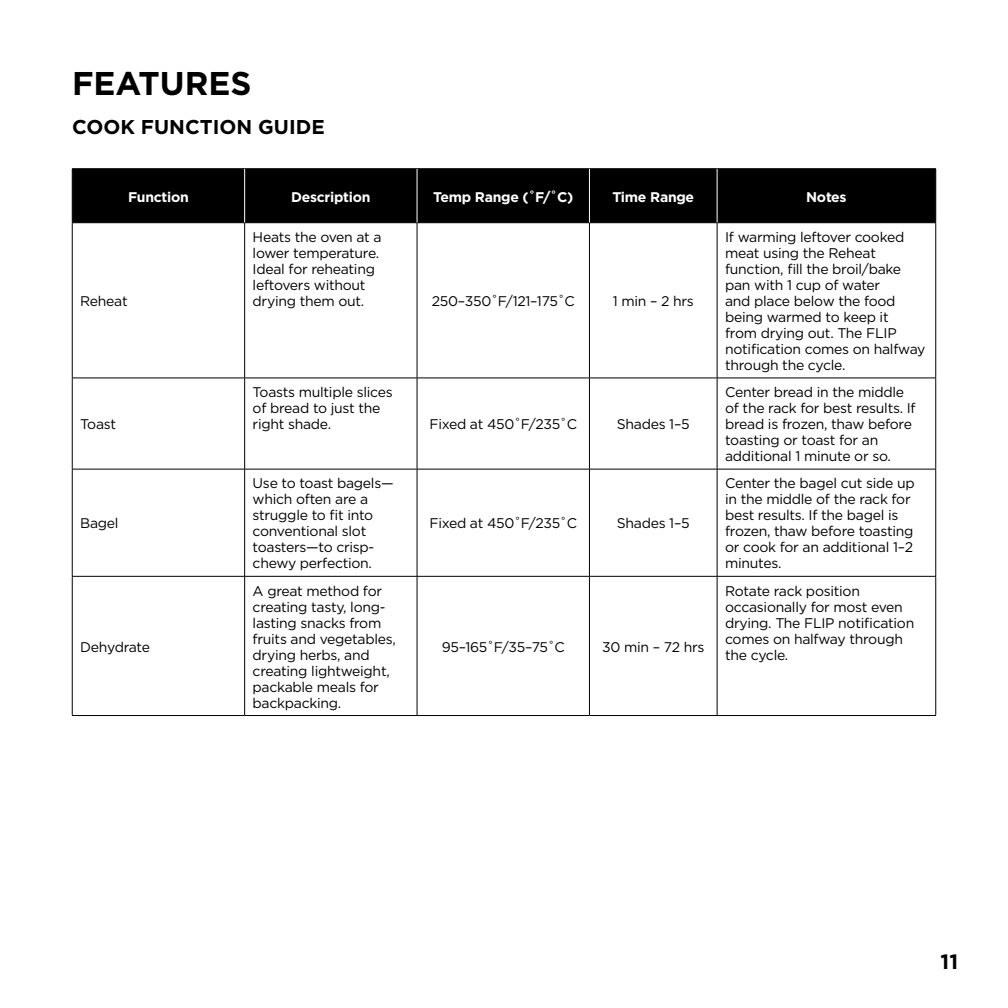
<style>
.page{position:relative;width:1008px;height:1008px;background:#fff}
.page>*{position:absolute;margin:0;border:0;box-sizing:border-box;transform-origin:0 0}
.t1{font:700 32.8px "Gotham";color:#000}
.t2{font:700 20.8px "Gotham";color:#000}
.t3{font:700 20px "Gotham";color:#000}
.t4{font:14px/16px "Gotham";letter-spacing:-.02em;color:#000}
.t5{font:700 14px "Gotham";letter-spacing:-.02em;color:#fff}
</style>
<div class="page">
<div style="left:73px;top:169px;width:862px;height:53px;background:#000"></div>
<hr style="left:72px;top:168px;width:173px;height:1px;background:#000">
<hr style="left:72px;top:169px;width:1px;height:53px;background:#000">
<hr style="left:245px;top:168px;width:172px;height:1px;background:#000">
<hr style="left:417px;top:168px;width:172px;height:1px;background:#000">
<hr style="left:589px;top:168px;width:128px;height:1px;background:#000">
<hr style="left:717px;top:168px;width:219px;height:1px;background:#000">
<hr style="left:935px;top:169px;width:1px;height:53px;background:#000">
<hr style="left:72px;top:222px;width:173px;height:1px;background:#000">
<hr style="left:245px;top:222px;width:172px;height:1px;background:#000">
<hr style="left:417px;top:222px;width:172px;height:1px;background:#000">
<hr style="left:589px;top:222px;width:128px;height:1px;background:#000">
<hr style="left:717px;top:222px;width:219px;height:1px;background:#000">
<hr style="left:72px;top:223px;width:1px;height:155px;background:#000">
<hr style="left:244px;top:223px;width:1px;height:155px;background:#000">
<hr style="left:417px;top:223px;width:1px;height:155px;background:#000">
<hr style="left:589px;top:223px;width:1px;height:155px;background:#000">
<hr style="left:717px;top:223px;width:1px;height:155px;background:#000">
<hr style="left:935px;top:223px;width:1px;height:155px;background:#000">
<hr style="left:72px;top:378px;width:173px;height:1px;background:#000">
<hr style="left:72px;top:378px;width:1px;height:91px;background:#000">
<hr style="left:245px;top:378px;width:172px;height:1px;background:#000">
<hr style="left:244px;top:378px;width:1px;height:91px;background:#000">
<hr style="left:417px;top:378px;width:172px;height:1px;background:#000">
<hr style="left:417px;top:378px;width:1px;height:91px;background:#000">
<hr style="left:589px;top:378px;width:128px;height:1px;background:#000">
<hr style="left:589px;top:378px;width:1px;height:91px;background:#000">
<hr style="left:717px;top:378px;width:219px;height:1px;background:#000">
<hr style="left:717px;top:378px;width:1px;height:91px;background:#000">
<hr style="left:935px;top:378px;width:1px;height:91px;background:#000">
<hr style="left:72px;top:469px;width:173px;height:1px;background:#000">
<hr style="left:72px;top:469px;width:1px;height:107px;background:#000">
<hr style="left:245px;top:469px;width:172px;height:1px;background:#000">
<hr style="left:244px;top:469px;width:1px;height:107px;background:#000">
<hr style="left:417px;top:469px;width:172px;height:1px;background:#000">
<hr style="left:417px;top:469px;width:1px;height:107px;background:#000">
<hr style="left:589px;top:469px;width:128px;height:1px;background:#000">
<hr style="left:589px;top:469px;width:1px;height:107px;background:#000">
<hr style="left:717px;top:469px;width:219px;height:1px;background:#000">
<hr style="left:717px;top:469px;width:1px;height:107px;background:#000">
<hr style="left:935px;top:469px;width:1px;height:107px;background:#000">
<hr style="left:72px;top:576px;width:173px;height:1px;background:#000">
<hr style="left:72px;top:577px;width:1px;height:138px;background:#000">
<hr style="left:245px;top:576px;width:172px;height:1px;background:#000">
<hr style="left:244px;top:577px;width:1px;height:138px;background:#000">
<hr style="left:417px;top:576px;width:172px;height:1px;background:#000">
<hr style="left:417px;top:577px;width:1px;height:138px;background:#000">
<hr style="left:589px;top:576px;width:128px;height:1px;background:#000">
<hr style="left:589px;top:577px;width:1px;height:138px;background:#000">
<hr style="left:717px;top:576px;width:219px;height:1px;background:#000">
<hr style="left:717px;top:577px;width:1px;height:138px;background:#000">
<hr style="left:935px;top:577px;width:1px;height:138px;background:#000">
<hr style="left:72px;top:715px;width:173px;height:1px;background:#000">
<hr style="left:245px;top:715px;width:172px;height:1px;background:#000">
<hr style="left:417px;top:715px;width:172px;height:1px;background:#000">
<hr style="left:589px;top:715px;width:128px;height:1px;background:#000">
<hr style="left:717px;top:715px;width:219px;height:1px;background:#000">
<hr style="left:244px;top:169px;width:1px;height:53px;background:#fff">
<hr style="left:417px;top:169px;width:1px;height:53px;background:#fff">
<hr style="left:589px;top:169px;width:1px;height:53px;background:#fff">
<hr style="left:717px;top:169px;width:1px;height:53px;background:#fff">
<p class="t1" style="left:72px;top:64px;width:181px">FEATURES</p>
<p class="t3" style="left:72px;top:115px;width:254px">COOK FUNCTION GUIDE</p>
<p class="t5" style="left:128px;top:189px;width:62px">Function</p>
<p class="t5" style="left:291px;top:189px;width:81px">Description</p>
<p class="t5" style="left:433px;top:189px;width:142px">Temp Range (˚F/˚C)</p>
<p class="t5" style="left:612px;top:189px;width:83px">Time Range</p>
<p class="t5" style="left:806px;top:189px;width:42px">Notes</p>
<p class="t4" style="left:80px;top:293px;width:49px">Reheat</p>
<p class="t4" style="left:253px;top:229px;width:131px">Heats the oven at a lower temperature.<br>Ideal for reheating leftovers without drying them out.</p>
<p class="t4" style="left:432px;top:293px;width:145px">250–350˚F/121–175˚C</p>
<p class="t4" style="left:613px;top:293px;width:83px">1 min – 2 hrs</p>
<p class="t4" style="left:725px;top:229px;width:202px">If warming leftover cooked meat using the Reheat function, fill the broil/bake pan with 1 cup of water<br>and place below the food being warmed to keep it<br>from drying out. The FLIP notification comes on halfway through the cycle.</p>
<p class="t4" style="left:80px;top:416px;width:37px">Toast</p>
<p class="t4" style="left:253px;top:384px;width:142px">Toasts multiple slices of bread to just the right shade.</p>
<p class="t4" style="left:429px;top:416px;width:149px">Fixed at 450˚F/235˚C</p>
<p class="t4" style="left:617px;top:416px;width:74px">Shades 1–5</p>
<p class="t4" style="left:725px;top:384px;width:192px">Center bread in the middle of the rack for best results. If bread is frozen, thaw before toasting or toast for an additional 1 minute or so.</p>
<p class="t4" style="left:80px;top:515px;width:40px">Bagel</p>
<p class="t4" style="left:253px;top:475px;width:142px">Use to toast bagels— which often are a struggle to fit into conventional slot toasters—to crisp&shy;chewy perfection.</p>
<p class="t4" style="left:429px;top:515px;width:149px">Fixed at 450˚F/235˚C</p>
<p class="t4" style="left:617px;top:515px;width:74px">Shades 1–5</p>
<p class="t4" style="left:725px;top:475px;width:191px">Center the bagel cut side up in the middle of the rack for best results. If the bagel is frozen, thaw before toasting or cook for an additional 1–2 minutes.</p>
<p class="t4" style="left:80px;top:638px;width:71px">Dehydrate</p>
<p class="t4" style="left:253px;top:582px;width:145px">A great method for creating tasty, long&shy;lasting snacks from fruits and vegetables, drying herbs, and creating lightweight, packable meals for backpacking.</p>
<p class="t4" style="left:442px;top:638px;width:124px">95–165˚F/35–75˚C</p>
<p class="t4" style="left:602px;top:638px;width:104px">30 min – 72 hrs</p>
<p class="t4" style="left:725px;top:582px;width:191px">Rotate rack position occasionally for most even drying. The FLIP notification comes on halfway through the cycle.</p>
<h2 class="t2" style="left:941px;top:949px;width:19px">11</h2>
</div>
